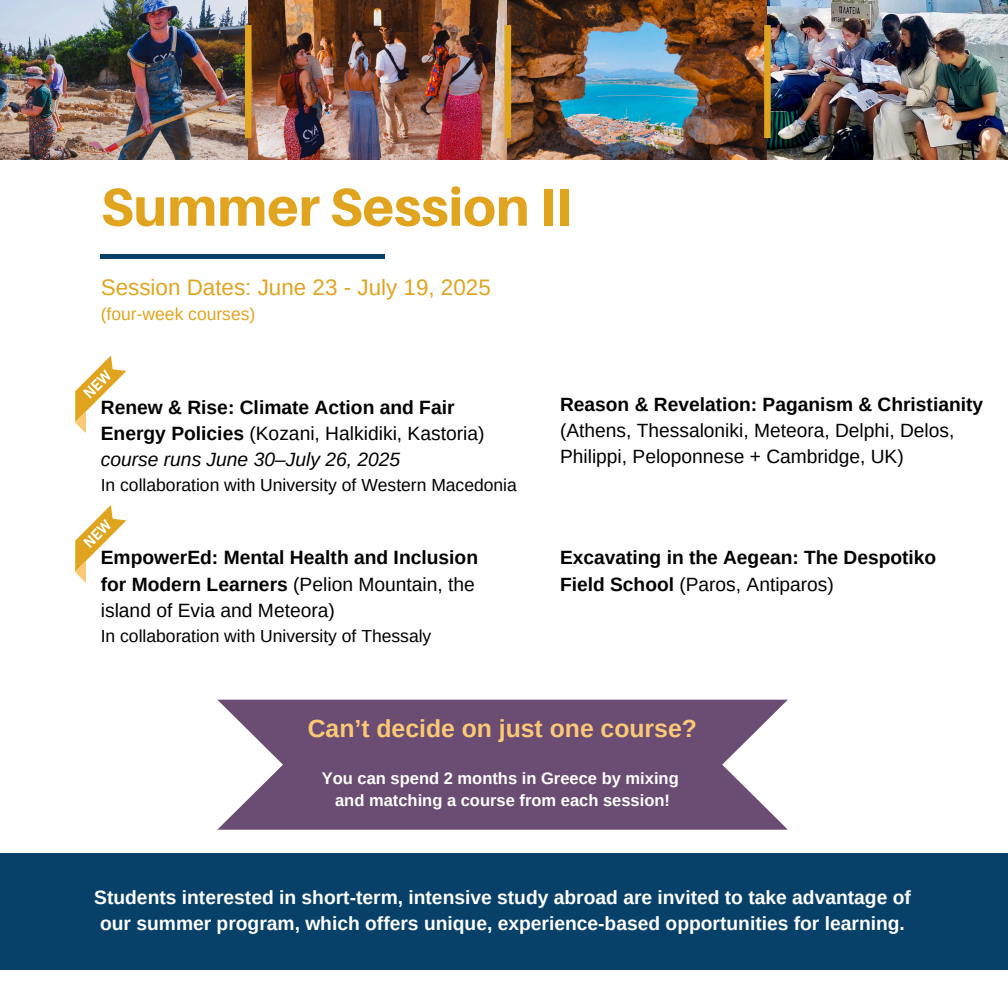
<style>
.page{position:relative;width:1008px;height:1008px;background:#fff}
.page>*{position:absolute;margin:0;border:0;box-sizing:border-box;transform-origin:0 0}
.t1{font:800 53.38px "Aileron";color:#e1a41e}
.t2{font:700 24.85px "Arimo";color:#fbc976}
.t3{font:22.4px "Arimo";color:#e1a41e}
.t4{font:700 19.25px/26.2px "Arimo";color:#000}
.t5{font:700 19.25px/26.2px "Arimo";color:#fff;text-align:center}
.t6{font:19.25px/26.2px "Arimo";color:#000}
.t7{font:17.5px "Arimo";color:#000}
.t8{font:17.5px "Arimo";color:#e1a41e}
.t9{font:700 16.45px "Arimo";color:#fff}
.s1{font-weight:400}
.s2{font-weight:400;font-style:italic}
.s3{font-weight:700}
</style>
<div class="page">
<img style="left:0;top:0;width:1008px;height:159px">
<div style="left:505px;top:25px;width:6px;height:113px;background:#e1a41e"></div>
<div style="left:245px;top:25px;width:7px;height:113px;background:#e1a41e"></div>
<div style="left:764px;top:25px;width:7px;height:113px;background:#e1a41e"></div>
<svg style="left:101px;top:254px;width:284px;height:5px"></svg>
<svg style="left:217px;top:700px;width:571px;height:130px;fill:#6b4c72"></svg>
<div style="left:0;top:853px;width:1008px;height:117px;background:#074169"></div>
<svg style="left:75px;top:356px;width:51px;height:77px"></svg>
<svg style="left:75px;top:505px;width:51px;height:77px"></svg>
<p class="t1" style="left:101px;top:174px;width:472px">Summer Session II</p>
<h1 class="t3" style="left:101px;top:275px;width:392px">Session Dates: June 23 - July 19, 2025</h1>
<h1 class="t8" style="left:101px;top:304px;width:156px">(four-week courses)</h1>
<p class="t4" style="left:101px;top:394px;width:385px">Renew &amp; Rise: Climate Action and Fair<br>Energy Policies <span class="s1">(Kozani, Halkidiki, Kastoria) </span><span class="s2">course runs June 30–July 26, 2025</span></p>
<p class="t7" style="left:101px;top:475px;width:418px">In collaboration with University of Western Macedonia</p>
<p class="t4" style="left:101px;top:544px;width:379px">EmpowerEd: Mental Health and Inclusion for Modern Learners <span class="s1">(Pelion Mountain, the island of Evia and Meteora)</span></p>
<p class="t7" style="left:101px;top:626px;width:332px">In collaboration with University of Thessaly</p>
<p class="t6" style="left:560px;top:391px;width:425px"><span class="s3">Reason &amp; Revelation: Paganism &amp; Christianity </span>(Athens, Thessaloniki, Meteora, Delphi, Delos,<br>Philippi, Peloponnese + Cambridge, UK)</p>
<h5 class="t4" style="left:560px;top:544px;width:378px">Excavating in the Aegean: The Despotiko<br>Field School <span class="s1">(Paros, Antiparos)</span></h5>
<h3 class="t2" style="left:308px;top:715px;width:391px">Can’t decide on just one course?</h3>
<p class="t9" style="left:322px;top:769px;width:358px">You can spend 2 months in Greece by mixing</p>
<h5 class="t9" style="left:335px;top:791px;width:336px">and matching a course from each session!</h5>
<p class="t5" style="left:94px;top:884px;width:818px">Students interested in short-term, intensive study abroad are invited to take advantage of our summer program, which offers unique, experience-based opportunities for learning.</p>
</div>
